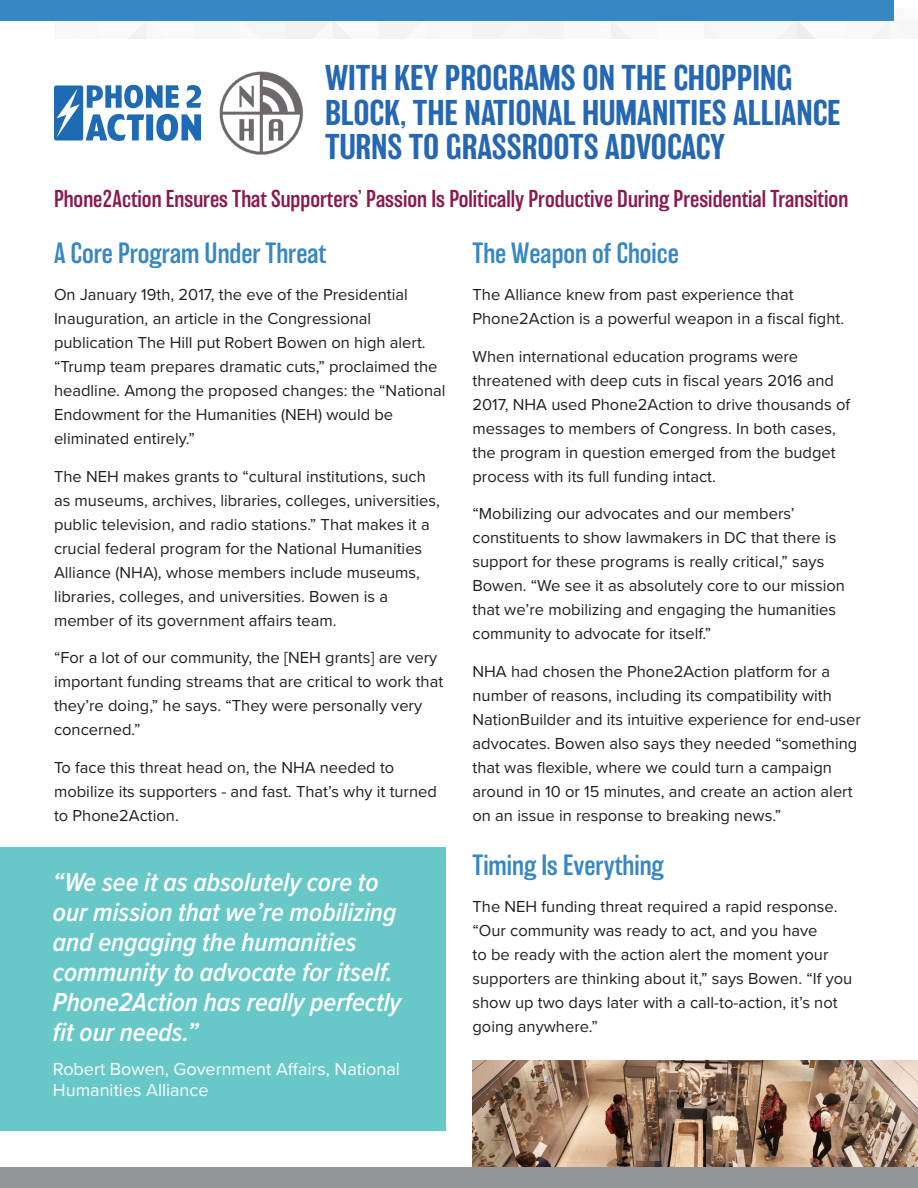
<style>
.page{position:relative;width:918px;height:1188px;background:#fff}
.page>*{position:absolute;margin:0;border:0;box-sizing:border-box;transform-origin:0 0}
.t1{font:500 33px/34.5px "Balboa";color:#2567b3}
.t2{font:italic 600 27px/30px "Proxima Nova Cond";color:#fff}
.subhead{font:300 27px "Balboa";color:#3787c2}
.t3{font:300 22.5px "Balboa";color:#881a50}
.t4{font:18px/21px "Proxima Nova";color:#fff}
.body_copy{font:16.5px/24px "Proxima Nova";color:#231f20}
</style>
<div class="page">
<svg style="left:128px;top:8px;width:766px;height:31px"></svg>
<img style="left:473px;top:1061px;width:445px;height:106px">
<img style="left:219px;top:71px;width:85px;height:84px">
<svg style="left:54px;top:85px;width:147px;height:56px"></svg>
<div style="left:0;top:1167px;width:918px;height:21px;background:#939698"></div>
<div style="left:0;top:0;width:893px;height:21px;background:#3787c2"></div>
<div style="left:0;top:847px;width:446px;height:284px;background:#67c8c7"></div>
<p class="t1" style="left:325px;top:61px;width:517px">WITH KEY PROGRAMS ON THE CHOPPING<br>BLOCK, THE NATIONAL HUMANITIES ALLIANCE<br>TURNS TO GRASSROOTS ADVOCACY</p>
<p class="t3" style="left:54px;top:187px;width:796px">Phone2Action Ensures That Supporters’ Passion Is Politically Productive During Presidential Transition</p>
<p class="subhead" style="left:54px;top:238px;width:274px">A Core Program Under Threat</p>
<p class="body_copy" style="left:54px;top:283px;width:393px">On January 19th, 2017, the eve of the Presidential Inauguration, an article in the Congressional publication The Hill put Robert Bowen on high alert. “Trump team prepares dramatic cuts,” proclaimed the headline. Among the proposed changes: the “National Endowment for the Humanities (NEH) would be eliminated entirely.”</p>
<p class="body_copy" style="left:54px;top:464px;width:387px">The NEH makes grants to “cultural institutions, such as museums, archives, libraries, colleges, universities, public television, and radio stations.” That makes it a crucial federal program for the National Humanities Alliance (NHA), whose members include museums, libraries, colleges, and universities. Bowen is a member of its government affairs team.</p>
<p class="body_copy" style="left:54px;top:646px;width:391px">“For a lot of our community, the [NEH grants] are very important funding streams that are critical to work that they’re doing,” he says. “They were personally very concerned.”</p>
<p class="body_copy" style="left:54px;top:755px;width:384px">To face this threat head on, the NHA needed to mobilize its supporters - and fast. That’s why it turned to Phone2Action.</p>
<p class="t2" style="left:53px;top:867px;width:350px">“We see it as absolutely core to our mission that we’re mobilizing and engaging the humanities community to advocate for itself.<br>Phone2Action has really perfectly fit our needs.”</p>
<p class="t4" style="left:53px;top:1059px;width:349px">Robert Bowen, Government Affairs, National<br>Humanities Alliance</p>
<p class="subhead" style="left:473px;top:238px;width:208px">The Weapon of Choice</p>
<p class="body_copy" style="left:473px;top:283px;width:373px">The Alliance knew from past experience that<br>Phone2Action is a powerful weapon in a fiscal fight.</p>
<p class="body_copy" style="left:473px;top:344px;width:379px">When international education programs were threatened with deep cuts in fiscal years 2016 and 2017, NHA used Phone2Action to drive thousands of messages to members of Congress. In both cases, the program in question emerged from the budget process with its full funding intact.</p>
<p class="body_copy" style="left:473px;top:502px;width:374px">“Mobilizing our advocates and our members’ constituents to show lawmakers in DC that there is support for these programs is really critical,” says Bowen. “We see it as absolutely core to our mission that we’re mobilizing and engaging the humanities community to advocate for itself.”</p>
<p class="body_copy" style="left:473px;top:659px;width:390px">NHA had chosen the Phone2Action platform for a number of reasons, including its compatibility with NationBuilder and its intuitive experience for end-user advocates. Bowen also says they needed “something that was flexible, where we could turn a campaign around in 10 or 15 minutes, and create an action alert on an issue in response to breaking news.”</p>
<p class="subhead" style="left:473px;top:850px;width:193px">Timing Is Everything</p>
<p class="body_copy" style="left:473px;top:895px;width:381px">The NEH funding threat required a rapid response. “Our community was ready to act, and you have<br>to be ready with the action alert the moment your supporters are thinking about it,” says Bowen. “If you show up two days later with a call-to-action, it’s not going anywhere.”</p>
</div>
